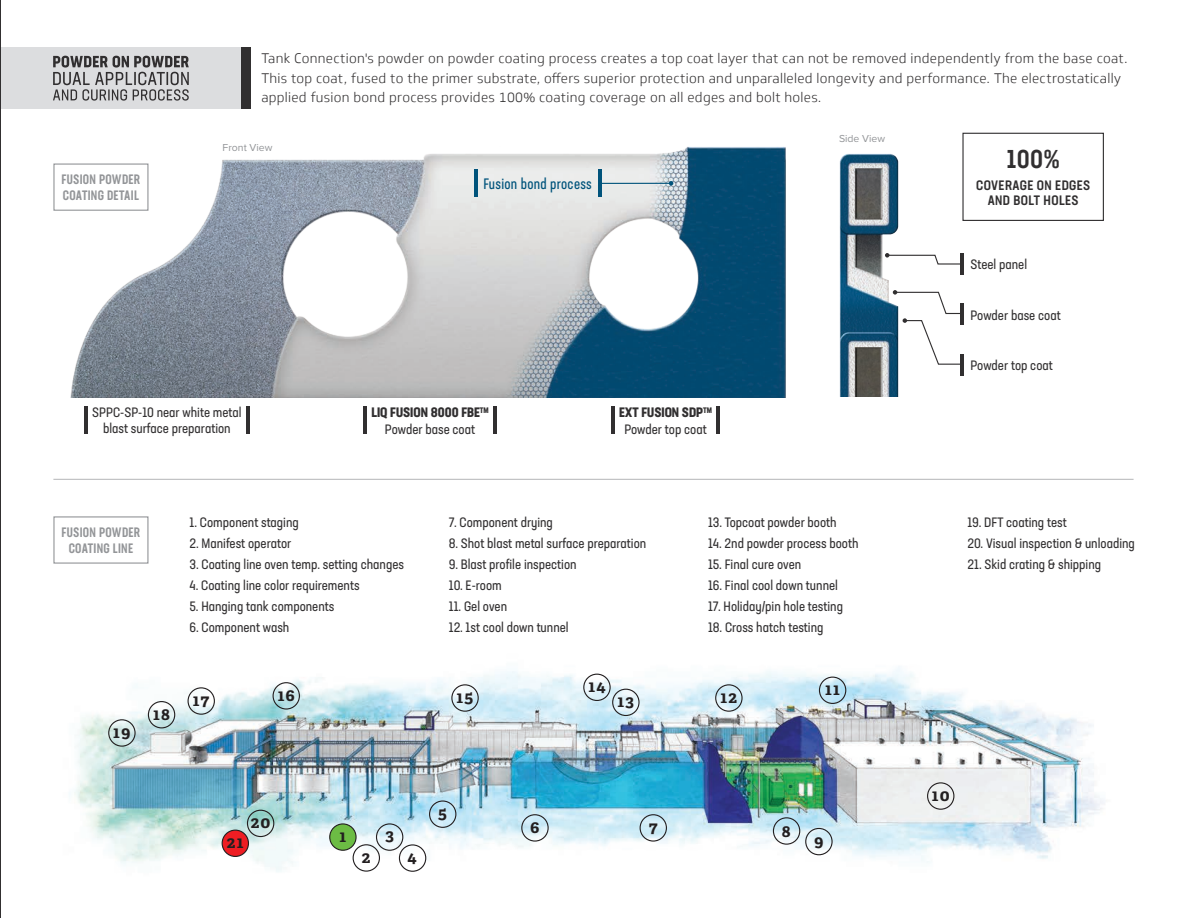
<style>
.page{position:relative;width:1188px;height:918px;background:#fff}
.page>*{position:absolute;margin:0;border:0;box-sizing:border-box;transform-origin:0 0}
.t1{font:500 condensed 25.5px "Neusa Next Std";color:#312f30}
.t2{font:700 16.5px "Adelle PE";letter-spacing:.08em;color:#231f20}
.t3{font:15px "Neusa Next Std Compact";letter-spacing:.02em;color:#00537b}
.t4{font:condensed 13.5px "Neusa Next Std";color:#312f30}
.t5{font:300 13.5px/19.5px "Soleto";letter-spacing:.02em;color:#312f30}
.t6{font:500 13.5px "Neusa Next Std Compact";letter-spacing:.02em;color:#939598}
.t7{font:700 condensed 13.5px "Neusa Next Std";color:#312f30}
.t8{font:500 condensed 13.5px "Neusa Next Std";letter-spacing:.03em;color:#312f30}
.t9{font:10.5px "Proxima Nova";color:#939598}
</style>
<div class="page">
<div style="left:0;top:47px;width:244px;height:62px;background:#dcdddf"></div>
<hr style="left:0;top:0;width:1px;height:918px;background:#312f30">
<svg style="left:53px;top:56px;width:136px;height:45px"></svg>
<img style="left:69px;top:667px;width:1036px;height:205px">
<div style="left:353px;top:844px;width:27px;height:28px;border:1px solid #231f20;border-radius:50%"></div>
<div style="left:376px;top:823px;width:27px;height:28px;border:1px solid #231f20;border-radius:50%"></div>
<div style="left:399px;top:844px;width:27px;height:28px;border:1px solid #231f20;border-radius:50%"></div>
<div style="left:429px;top:800px;width:27px;height:28px;border:1px solid #231f20;border-radius:50%"></div>
<div style="left:521px;top:814px;width:28px;height:28px;border:1px solid #231f20;border-radius:50%"></div>
<div style="left:612px;top:689px;width:28px;height:27px;border:1px solid #231f20;border-radius:50%"></div>
<div style="left:108px;top:719px;width:28px;height:28px;border:1px solid #231f20;border-radius:50%"></div>
<div style="left:148px;top:701px;width:27px;height:27px;border:1px solid #231f20;border-radius:50%"></div>
<div style="left:188px;top:687px;width:27px;height:28px;border:1px solid #231f20;border-radius:50%"></div>
<div style="left:247px;top:810px;width:27px;height:27px;border:1px solid #231f20;border-radius:50%"></div>
<div style="left:273px;top:682px;width:27px;height:28px;border:1px solid #231f20;border-radius:50%"></div>
<div style="left:583px;top:674px;width:28px;height:27px;border:1px solid #231f20;border-radius:50%"></div>
<div style="left:451px;top:684px;width:28px;height:28px;border:1px solid #231f20;border-radius:50%"></div>
<div style="left:805px;top:828px;width:28px;height:27px;border:1px solid #231f20;border-radius:50%"></div>
<div style="left:819px;top:677px;width:27px;height:27px;border:1px solid #231f20;border-radius:50%"></div>
<div style="left:927px;top:782px;width:27px;height:28px;border:1px solid #231f20;border-radius:50%"></div>
<div style="left:773px;top:817px;width:27px;height:28px;border:1px solid #231f20;border-radius:50%"></div>
<div style="left:640px;top:814px;width:27px;height:28px;border:1px solid #231f20;border-radius:50%"></div>
<div style="left:715px;top:684px;width:28px;height:28px;border:1px solid #231f20;border-radius:50%"></div>
<div style="left:330px;top:824px;width:26px;height:26px;background:#6cbc44;border-radius:50%"></div>
<div style="left:329px;top:823px;width:28px;height:28px;border:1px solid #231f20;border-radius:50%"></div>
<div style="left:222px;top:830px;width:26px;height:26px;background:#ee1d23;border-radius:50%"></div>
<div style="left:222px;top:830px;width:27px;height:27px;border:1px solid #231f20;border-radius:50%"></div>
<img style="left:64px;top:146px;width:722px;height:251px">
<img style="left:839px;top:154px;width:60px;height:242px">
<hr style="left:246px;top:407px;width:3px;height:27px;background:#312f30">
<hr style="left:474px;top:170px;width:4px;height:27px;background:#00537b">
<hr style="left:598px;top:170px;width:4px;height:27px;background:#00537b">
<hr style="left:363px;top:407px;width:4px;height:27px;background:#312f30">
<hr style="left:493px;top:407px;width:4px;height:27px;background:#312f30">
<hr style="left:611px;top:407px;width:4px;height:27px;background:#312f30">
<hr style="left:716px;top:407px;width:4px;height:27px;background:#312f30">
<hr style="left:84px;top:407px;width:4px;height:27px;background:#312f30">
<hr style="left:961px;top:253px;width:3px;height:22px;background:#312f30">
<hr style="left:961px;top:354px;width:3px;height:22px;background:#312f30">
<svg style="left:885px;top:253px;width:76px;height:12px"></svg>
<svg style="left:893px;top:290px;width:71px;height:75px"></svg>
<div style="left:241px;top:47px;width:9px;height:62px;background:#312f30"></div>
<div style="left:962px;top:133px;width:142px;height:88px;border:1px solid #312f30"></div>
<hr style="left:600px;top:183px;width:71px;height:1px;background:#00537b">
<svg style="left:669px;top:181px;width:4px;height:5px"></svg>
<hr style="left:53px;top:479px;width:1081px;height:1px;background:#bcbdc0">
<div style="left:53px;top:164px;width:95px;height:47px;border:1px solid #939598"></div>
<div style="left:53px;top:516px;width:95px;height:48px;border:1px solid #939598"></div>
<p class="t6" style="left:61px;top:170px;width:81px">FUSION POWDER</p>
<p class="t6" style="left:63px;top:186px;width:78px">COATING DETAIL</p>
<p class="t5" style="left:261px;top:49px;width:868px">Tank Connection's powder on powder coating process creates a top coat layer that can not be removed independently from the base coat.<br>This top coat, fused to the primer substrate, offers superior protection and unparalleled longevity and performance. The electrostatically applied fusion bond process provides 100% coating coverage on all edges and bolt holes.</p>
<p class="t9" style="left:223px;top:139px;width:51px">Front View</p>
<p class="t3" style="left:483px;top:174px;width:110px">Fusion bond process</p>
<p class="t9" style="left:839px;top:130px;width:48px">Side View</p>
<p class="t1" style="left:1007px;top:143px;width:54px">100%</p>
<p class="t8" style="left:976px;top:177px;width:116px">COVERAGE ON EDGES</p>
<p class="t8" style="left:988px;top:192px;width:93px">AND BOLT HOLES</p>
<p class="t4" style="left:971px;top:256px;width:58px">Steel panel</p>
<p class="t4" style="left:971px;top:307px;width:92px">Powder base coat</p>
<p class="t4" style="left:971px;top:357px;width:84px">Powder top coat</p>
<p class="t4" style="left:92px;top:404px;width:151px">SPPC-SP-10 near white metal</p>
<p class="t4" style="left:103px;top:420px;width:129px">blast surface preparation</p>
<p class="t7" style="left:371px;top:404px;width:119px">LIQ FUSION 8000 FBE<sup>TM</sup></p>
<p class="t4" style="left:385px;top:421px;width:92px">Powder base coat</p>
<p class="t7" style="left:619px;top:404px;width:94px">EXT FUSION SDP<sup>TM</sup></p>
<p class="t4" style="left:624px;top:421px;width:84px">Powder top coat</p>
<p class="t6" style="left:61px;top:523px;width:81px">FUSION POWDER</p>
<p class="t6" style="left:69px;top:539px;width:66px">COATING LINE</p>
<p class="t4" style="left:190px;top:514px;width:111px">1. Component staging</p>
<p class="t4" style="left:190px;top:535px;width:103px">2. Manifest operator</p>
<p class="t4" style="left:190px;top:556px;width:216px">3. Coating line oven temp. setting changes</p>
<p class="t4" style="left:190px;top:577px;width:172px">4. Coating line color requirements</p>
<p class="t4" style="left:190px;top:598px;width:146px">5. Hanging tank components</p>
<p class="t4" style="left:190px;top:619px;width:101px">6. Component wash</p>
<p class="t2" style="left:113px;top:720px;width:19px">19</p>
<p class="t2" style="left:153px;top:702px;width:18px">18</p>
<p class="t2" style="left:193px;top:688px;width:18px">17</p>
<p class="t2" style="left:278px;top:683px;width:19px">16</p>
<p class="t4" style="left:449px;top:514px;width:106px">7. Component drying</p>
<p class="t4" style="left:449px;top:535px;width:199px">8. Shot blast metal surface preparation</p>
<p class="t4" style="left:449px;top:556px;width:129px">9. Blast profile inspection</p>
<p class="t4" style="left:449px;top:577px;width:54px">10. E-room</p>
<p class="t4" style="left:449px;top:598px;width:60px">11. Gel oven</p>
<p class="t4" style="left:449px;top:619px;width:121px">12. 1st cool down tunnel</p>
<p class="t2" style="left:456px;top:685px;width:19px">15</p>
<p class="t2" style="left:588px;top:674px;width:19px">14</p>
<p class="t2" style="left:618px;top:689px;width:18px">13</p>
<p class="t4" style="left:708px;top:514px;width:130px">13. Topcoat powder booth</p>
<p class="t4" style="left:708px;top:535px;width:152px">14. 2nd powder process booth</p>
<p class="t4" style="left:708px;top:556px;width:95px">15. Final cure oven</p>
<p class="t4" style="left:708px;top:577px;width:131px">16. Final cool down tunnel</p>
<p class="t4" style="left:708px;top:598px;width:136px">17. Holiday/pin hole testing</p>
<p class="t4" style="left:708px;top:619px;width:117px">18. Cross hatch testing</p>
<p class="t2" style="left:721px;top:685px;width:18px">12</p>
<p class="t2" style="left:825px;top:677px;width:16px">11</p>
<p class="t2" style="left:251px;top:810px;width:21px">20</p>
<p class="t2" style="left:227px;top:830px;width:18px">21</p>
<p class="t2" style="left:340px;top:825px;width:8px">1</p>
<p class="t2" style="left:362px;top:845px;width:10px">2</p>
<p class="t2" style="left:385px;top:823px;width:10px">3</p>
<p class="t2" style="left:407px;top:845px;width:11px">4</p>
<p class="t2" style="left:438px;top:801px;width:10px">5</p>
<p class="t2" style="left:530px;top:815px;width:11px">6</p>
<p class="t2" style="left:649px;top:815px;width:10px">7</p>
<p class="t2" style="left:782px;top:819px;width:10px">8</p>
<p class="t2" style="left:814px;top:829px;width:11px">9</p>
<p class="t4" style="left:967px;top:514px;width:101px">19. DFT coating test</p>
<p class="t4" style="left:967px;top:535px;width:169px">20. Visual inspection &amp; unloading</p>
<p class="t4" style="left:967px;top:556px;width:135px">21. Skid crating &amp; shipping</p>
<p class="t2" style="left:932px;top:783px;width:19px">10</p>
</div>
